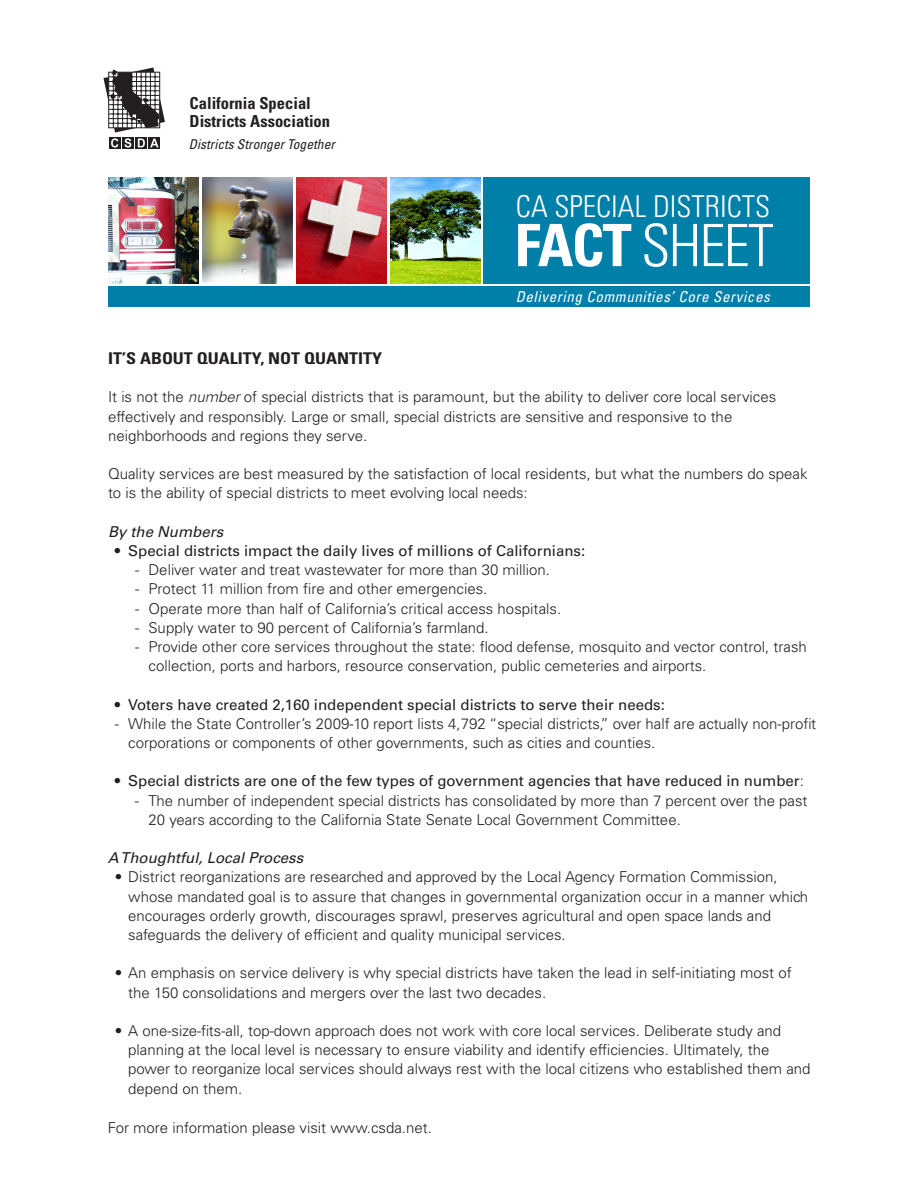
<style>
.page{position:relative;width:918px;height:1188px;background:#fff}
.page>*{position:absolute;margin:0;border:0;box-sizing:border-box;transform-origin:0 0}
.t1{font:300 condensed 58.5px "Univers LT Std";letter-spacing:-.03em;color:#fff}
.t2{font:300 condensed 30.15px "Univers LT Std";color:#fff}
.t3{font:700 condensed 16.5px "Univers LT Std";color:#231f20}
.t4{font:700 condensed 16.2px "Univers LT Std";color:#231f20;scale:1.11 1}
.t5{font:300 15px/19.2px "Univers LT Std";color:#231f20}
.t6{font:15px "Univers LT Std";color:#231f20}
.t7{font:italic 15px "Univers LT Std";color:#231f20}
.t8{font:italic condensed 15px "Univers LT Std";letter-spacing:.04em;color:#fff}
.t9{font:italic condensed 13.5px "Univers LT Std";color:#231f20}
.s1{font-weight:700}
.s2{font-style:italic}
.s3{font-weight:300}
</style>
<div class="page">
<div style="left:122px;top:138px;width:12px;height:11px;background:#231f20"></div>
<div style="left:136px;top:138px;width:11px;height:11px;background:#231f20"></div>
<div style="left:149px;top:138px;width:11px;height:11px;background:#231f20"></div>
<div style="left:109px;top:138px;width:11px;height:11px;background:#231f20"></div>
<svg style="left:104px;top:68px;width:61px;height:80px"></svg>
<div style="left:484px;top:178px;width:326px;height:106px;background:#007fa9"></div>
<img style="left:390px;top:178px;width:90px;height:106px">
<img style="left:297px;top:178px;width:90px;height:106px">
<img style="left:203px;top:178px;width:90px;height:106px">
<img style="left:109px;top:178px;width:90px;height:106px">
<div style="left:108px;top:287px;width:702px;height:20px;background:#007fa9"></div>
<p class="t3" style="left:190px;top:93px;width:123px">California Special</p>
<p class="t3" style="left:190px;top:111px;width:142px">Districts Association</p>
<p class="t9" style="left:189px;top:135px;width:148px">Districts Stronger Together</p>
<p class="t2" style="left:516px;top:188px;width:256px">CA SPECIAL DISTRICTS</p>
<p class="t1" style="left:515px;top:210px;width:261px"><span class="s1">FACT</span> SHEET</p>
<p class="t8" style="left:516px;top:287px;width:256px">Delivering Communities’ Core Services</p>
<p class="t4" style="left:108px;top:348px;width:249px">IT’S ABOUT QUALITY, NOT QUANTITY</p>
<p class="t5" style="left:108px;top:388px;width:670px">It is not the <span class="s2">number</span> of special districts that is paramount, but the ability to deliver core local services effectively and responsibly. Large or small, special districts are sensitive and responsive to the neighborhoods and regions they serve.</p>
<p class="t5" style="left:108px;top:464px;width:701px">Quality services are best measured by the satisfaction of local residents, but what the numbers do speak to is the ability of special districts to meet evolving local needs:</p>
<p class="t7" style="left:108px;top:523px;width:117px">By the Numbers</p>
<p class="t6" style="left:115px;top:542px;width:472px">• Special districts impact the daily lives of millions of Californians:</p>
<p class="t5" style="left:135px;top:560px;width:417px">- Deliver water and treat wastewater for more than 30 million.</p>
<p class="t5" style="left:135px;top:580px;width:354px">- Protect 11 million from fire and other emergencies.</p>
<p class="t5" style="left:135px;top:599px;width:428px">- Operate more than half of California’s critical access hospitals.</p>
<p class="t5" style="left:135px;top:618px;width:355px">- Supply water to 90 percent of California’s farmland.</p>
<p class="t5" style="left:148px;top:637px;width:660px;text-indent:-14px">- Provide other core services throughout the state: flood defense, mosquito and vector control, trash collection, ports and harbors, resource conservation, public cemeteries and airports.</p>
<p class="t6" style="left:115px;top:695px;width:552px">• Voters have created 2,160 independent special districts to serve their needs:</p>
<p class="t5" style="left:128px;top:714px;width:689px;text-indent:-14px">- While the State Controller’s 2009-10 report lists 4,792 “special districts,” over half are actually non-profit corporations or components of other governments, such as cities and counties.</p>
<p class="t6" style="left:115px;top:772px;width:691px">• Special districts are one of the few types of government agencies that have reduced in number<span class="s3">:</span></p>
<p class="t5" style="left:148px;top:791px;width:661px;text-indent:-14px">- The number of independent special districts has consolidated by more than 7 percent over the past<br>20 years according to the California State Senate Local Government Committee.</p>
<p class="t7" style="left:108px;top:849px;width:197px">A Thoughtful, Local Process</p>
<p class="t5" style="left:128px;top:868px;width:682px;text-indent:-14px">• District reorganizations are researched and approved by the Local Agency Formation Commission, whose mandated goal is to assure that changes in governmental organization occur in a manner which encourages orderly growth, discourages sprawl, preserves agricultural and open space lands and safeguards the delivery of efficient and quality municipal services.</p>
<p class="t5" style="left:128px;top:964px;width:665px;text-indent:-14px">• An emphasis on service delivery is why special districts have taken the lead in self-initiating most of the 150 consolidations and mergers over the last two decades.</p>
<p class="t5" style="left:128px;top:1021px;width:684px;text-indent:-14px">• A one-size-fits-all, top-down approach does not work with core local services. Deliberate study and planning at the local level is necessary to ensure viability and identify efficiencies. Ultimately, the power to reorganize local services should always rest with the local citizens who established them and depend on them.</p>
<p class="t5" style="left:108px;top:1118px;width:325px">For more information please visit www.csda.net.</p>
</div>
